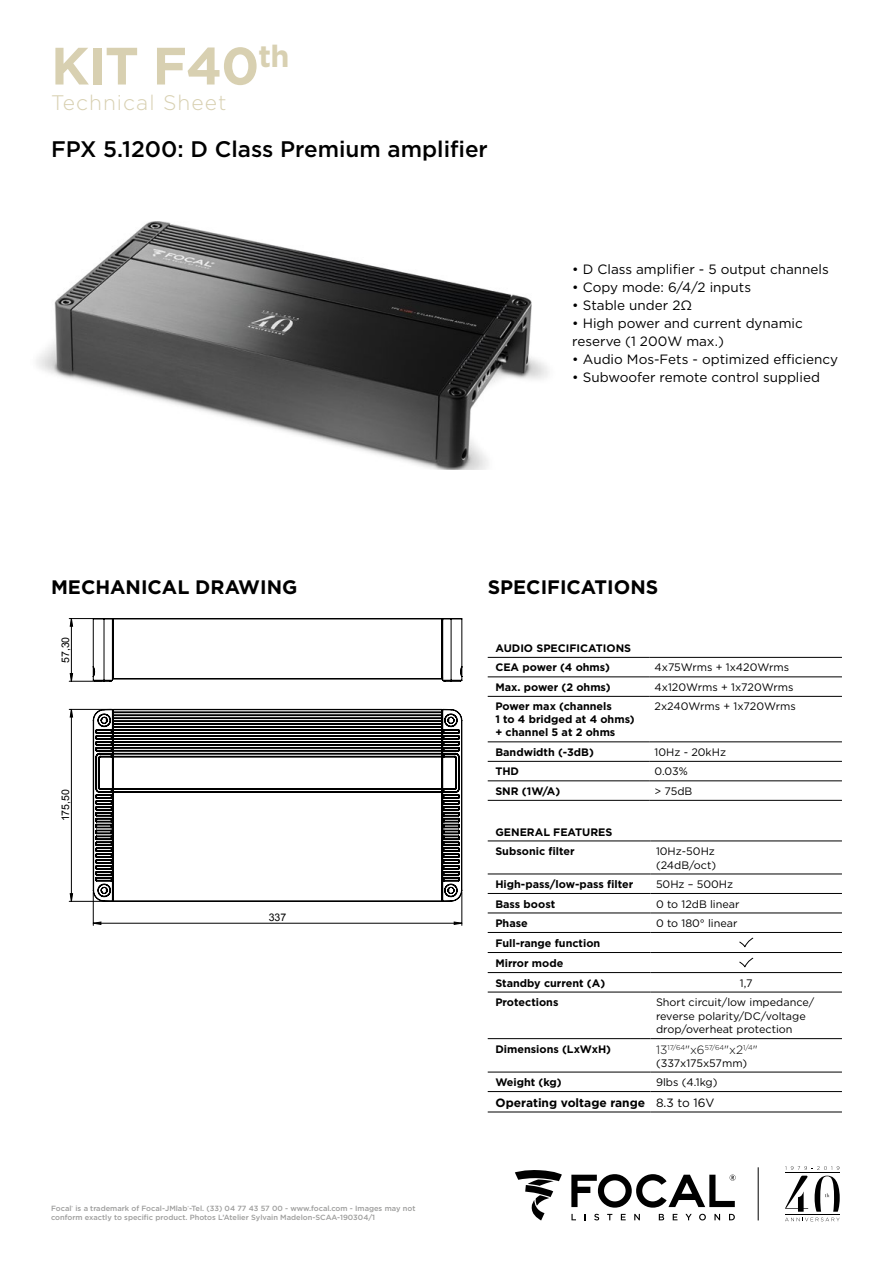
<style>
.page{position:relative;width:893px;height:1263px;background:#fff}
.page>*{position:absolute;margin:0;border:0;box-sizing:border-box;transform-origin:0 0}
.t1{font:700 52.5px "Gotham";letter-spacing:-.02em;color:#d8d0b1}
.t2{font:500 22.5px "Gotham";color:#000}
.t3{font:300 21px "Gotham";letter-spacing:.05em;color:#d8d0b1}
.t4{font:700 19.5px "Gotham";color:#000}
.t5{font:13.5px/18px "Gotham";color:#000}
.t6{font:700 12px "Gotham";color:#000}
.t7{font:700 10.8px/19.5px "Gotham";color:#000}
.t8{font:10.8px/13.5px "Gotham";color:#000}
.t9{font:10.5px "Arial";color:#000}
.t10{font:500 7.5px/9px "Gotham";color:#9d9d9c}
.t11{font:300 7.05px "Gotham";color:#000}
.s1{font-size:12px}
.s2{font-weight:400}
</style>
<div class="page">
<svg style="left:571px;top:1214px;width:5px;height:6px"></svg>
<svg style="left:584px;top:1214px;width:2px;height:6px"></svg>
<svg style="left:594px;top:1214px;width:5px;height:6px"></svg>
<svg style="left:607px;top:1214px;width:5px;height:6px"></svg>
<svg style="left:621px;top:1214px;width:5px;height:6px"></svg>
<svg style="left:634px;top:1214px;width:6px;height:6px"></svg>
<svg style="left:659px;top:1214px;width:5px;height:6px"></svg>
<svg style="left:673px;top:1214px;width:4px;height:6px"></svg>
<svg style="left:685px;top:1214px;width:7px;height:6px"></svg>
<svg style="left:699px;top:1214px;width:7px;height:6px"></svg>
<svg style="left:714px;top:1214px;width:6px;height:6px"></svg>
<svg style="left:729px;top:1214px;width:6px;height:6px"></svg>
<svg style="left:571px;top:1174px;width:165px;height:33px"></svg>
<svg style="left:515px;top:1170px;width:47px;height:50px"></svg>
<svg style="left:785px;top:1166px;width:55px;height:55px"></svg>
<hr style="left:785px;top:1214px;width:55px;height:1px;background:#000">
<hr style="left:785px;top:1172px;width:55px;height:1px;background:#000">
<hr style="left:758px;top:1167px;width:1px;height:53px;background:#000">
<hr style="left:69px;top:709px;width:42px;height:1px;background:#000">
<hr style="left:69px;top:901px;width:42px;height:1px;background:#000">
<hr style="left:93px;top:892px;width:1px;height:33px;background:#000">
<hr style="left:462px;top:892px;width:1px;height:33px;background:#000">
<svg style="left:70px;top:709px;width:3px;height:193px"></svg>
<svg style="left:93px;top:921px;width:369px;height:4px"></svg>
<svg style="left:93px;top:709px;width:369px;height:193px"></svg>
<hr style="left:69px;top:681px;width:33px;height:1px;background:#000">
<hr style="left:69px;top:618px;width:42px;height:1px;background:#000">
<svg style="left:70px;top:618px;width:3px;height:64px"></svg>
<svg style="left:93px;top:618px;width:370px;height:64px"></svg>
<hr style="left:488px;top:874px;width:163px;height:1px;background:#000">
<hr style="left:651px;top:874px;width:191px;height:1px;background:#000">
<hr style="left:488px;top:893px;width:163px;height:1px;background:#000">
<hr style="left:651px;top:893px;width:191px;height:1px;background:#000">
<hr style="left:488px;top:913px;width:163px;height:1px;background:#000">
<hr style="left:651px;top:913px;width:191px;height:1px;background:#000">
<hr style="left:488px;top:932px;width:163px;height:1px;background:#000">
<hr style="left:651px;top:932px;width:191px;height:1px;background:#000">
<hr style="left:488px;top:952px;width:163px;height:1px;background:#000">
<hr style="left:651px;top:952px;width:191px;height:1px;background:#000">
<hr style="left:488px;top:972px;width:163px;height:1px;background:#000">
<hr style="left:651px;top:972px;width:191px;height:1px;background:#000">
<hr style="left:488px;top:992px;width:163px;height:1px;background:#000">
<hr style="left:651px;top:992px;width:191px;height:1px;background:#000">
<hr style="left:488px;top:1038px;width:163px;height:1px;background:#000">
<hr style="left:651px;top:1038px;width:191px;height:1px;background:#000">
<hr style="left:488px;top:1072px;width:163px;height:1px;background:#000">
<hr style="left:651px;top:1072px;width:191px;height:1px;background:#000">
<hr style="left:488px;top:1091px;width:163px;height:1px;background:#000">
<hr style="left:651px;top:1091px;width:191px;height:1px;background:#000">
<hr style="left:488px;top:1112px;width:163px;height:1px;background:#000">
<hr style="left:651px;top:1112px;width:191px;height:1px;background:#000">
<hr style="left:488px;top:841px;width:163px;height:1px;background:#000">
<hr style="left:651px;top:841px;width:191px;height:1px;background:#000">
<svg style="left:739px;top:937px;width:14px;height:11px"></svg>
<svg style="left:739px;top:958px;width:14px;height:10px"></svg>
<hr style="left:488px;top:677px;width:161px;height:1px;background:#000">
<hr style="left:649px;top:677px;width:193px;height:1px;background:#000">
<hr style="left:488px;top:696px;width:161px;height:1px;background:#000">
<hr style="left:649px;top:696px;width:193px;height:1px;background:#000">
<hr style="left:488px;top:742px;width:161px;height:1px;background:#000">
<hr style="left:649px;top:742px;width:193px;height:1px;background:#000">
<hr style="left:488px;top:761px;width:161px;height:1px;background:#000">
<hr style="left:649px;top:761px;width:193px;height:1px;background:#000">
<hr style="left:488px;top:780px;width:161px;height:1px;background:#000">
<hr style="left:649px;top:780px;width:193px;height:1px;background:#000">
<hr style="left:488px;top:800px;width:161px;height:1px;background:#000">
<hr style="left:649px;top:800px;width:193px;height:1px;background:#000">
<hr style="left:488px;top:657px;width:161px;height:1px;background:#000">
<hr style="left:649px;top:657px;width:193px;height:1px;background:#000">
<img style="left:36px;top:221px;width:513px;height:249px">
<h1 class="t1" style="left:51px;top:31px;width:240px">KIT F40<sup>th</sup></h1>
<h3 class="t3" style="left:51px;top:89px;width:177px">Technical Sheet</h3>
<h2 class="t2" style="left:51px;top:134px;width:438px">FPX 5.1200: D Class Premium amplifier</h2>
<p class="t5" style="left:572px;top:260px;width:258px">• D Class amplifier - 5 output channels</p>
<p class="t5" style="left:572px;top:278px;width:180px">• Copy mode: 6/4/2 inputs</p>
<p class="t5" style="left:572px;top:296px;width:121px">• Stable under 2Ω</p>
<p class="t5" style="left:572px;top:314px;width:232px">• High power and current dynamic reserve (1 200W max.)</p>
<p class="t5" style="left:572px;top:350px;width:267px">• Audio Mos-Fets - optimized efficiency</p>
<p class="t5" style="left:572px;top:368px;width:249px">• Subwoofer remote control supplied</p>
<p class="t9" style="left:58px;top:595px;width:28px;rotate:-90deg">57,30</p>
<h3 class="t4" style="left:51px;top:574px;width:248px">MECHANICAL DRAWING</h3>
<h3 class="t4" style="left:488px;top:574px;width:172px">SPECIFICATIONS</h3>
<p class="t9" style="left:58px;top:663px;width:28px;rotate:-90deg">57,30</p>
<p class="t9" style="left:58px;top:821px;width:34px;rotate:-90deg">175,50</p>
<p class="t9" style="left:269px;top:910px;width:19px">337</p>
<p class="t10" style="left:51px;top:1204px;width:366px">Focal<sup>®</sup> is a trademark of Focal-JMlab<sup>®</sup>-Tel. (33) 04 77 43 57 00 - www.focal.com - Images may not conform exactly to specific product. Photos L’Atelier Sylvain Madelon-SCAA-190304/1</p>
<p class="t7" style="left:495px;top:638px;width:137px">AUDIO SPECIFICATIONS<br>CEA power (4 ohms)</p>
<p class="t8" style="left:655px;top:661px;width:136px">4x75Wrms + 1x420Wrms</p>
<p class="t7" style="left:495px;top:677px;width:117px">Max. power (2 ohms)</p>
<p class="t8" style="left:655px;top:680px;width:140px">4x120Wrms + 1x720Wrms</p>
<p class="t7" style="left:495px;top:700px;width:141px;line-height:13px">Power max (channels<br>1 to 4 bridged at 4 ohms) + channel 5 at 2 ohms</p>
<p class="t8" style="left:655px;top:700px;width:143px">2x240Wrms + 1x720Wrms</p>
<p class="t7" style="left:495px;top:742px;width:100px">Bandwidth (-3dB)</p>
<p class="t8" style="left:655px;top:745px;width:73px">10Hz - 20kHz</p>
<p class="t7" style="left:495px;top:762px;width:25px">THD</p>
<p class="t8" style="left:655px;top:765px;width:35px">0.03%</p>
<p class="t7" style="left:495px;top:781px;width:66px">SNR (1W/A)</p>
<p class="t8" style="left:655px;top:784px;width:39px">&gt; 75dB</p>
<p class="t7" style="left:495px;top:822px;width:119px">GENERAL FEATURES<br>Subsonic filter</p>
<p class="t8" style="left:656px;top:844px;width:62px">10Hz-50Hz (24dB/oct)</p>
<p class="t7" style="left:495px;top:874px;width:139px">High-pass/low-pass filter</p>
<p class="t8" style="left:656px;top:877px;width:79px">50Hz – 500Hz</p>
<p class="t7" style="left:495px;top:894px;width:61px">Bass boost</p>
<p class="t8" style="left:656px;top:897px;width:85px">0 to 12dB linear</p>
<p class="t7" style="left:495px;top:913px;width:34px">Phase</p>
<p class="t8" style="left:656px;top:916px;width:83px">0 to 180° linear</p>
<p class="t7" style="left:495px;top:932px;width:111px;line-height:20.1px">Full-range function<br>Mirror mode<br>Standby current (A)</p>
<p class="t8" style="left:740px;top:976px;width:14px">1,7</p>
<p class="t7" style="left:495px;top:992px;width:65px">Protections</p>
<p class="t8" style="left:656px;top:995px;width:160px">Short circuit/low impedance/ reverse polarity/DC/voltage drop/overheat protection</p>
<p class="t7" style="left:495px;top:1039px;width:117px">Dimensions (LxWxH)</p>
<p class="t11" style="left:656px;top:1043px;width:103px"><span class="s1">13</span>17/64<span class="s1">"x6</span>57/64<span class="s1">"x2</span>1/4<span class="s1">"</span></p>
<p class="t8" style="left:656px;top:1056px;width:93px">(337x175x57mm)</p>
<p class="t7" style="left:495px;top:1072px;width:68px">Weight (kg)</p>
<p class="t8" style="left:656px;top:1075px;width:63px">9lbs (4.1kg)</p>
<p class="t6" style="left:496px;top:1094px;width:220px">Operating voltage range <span class="s2">8.3 to 16V</span></p>
</div>
